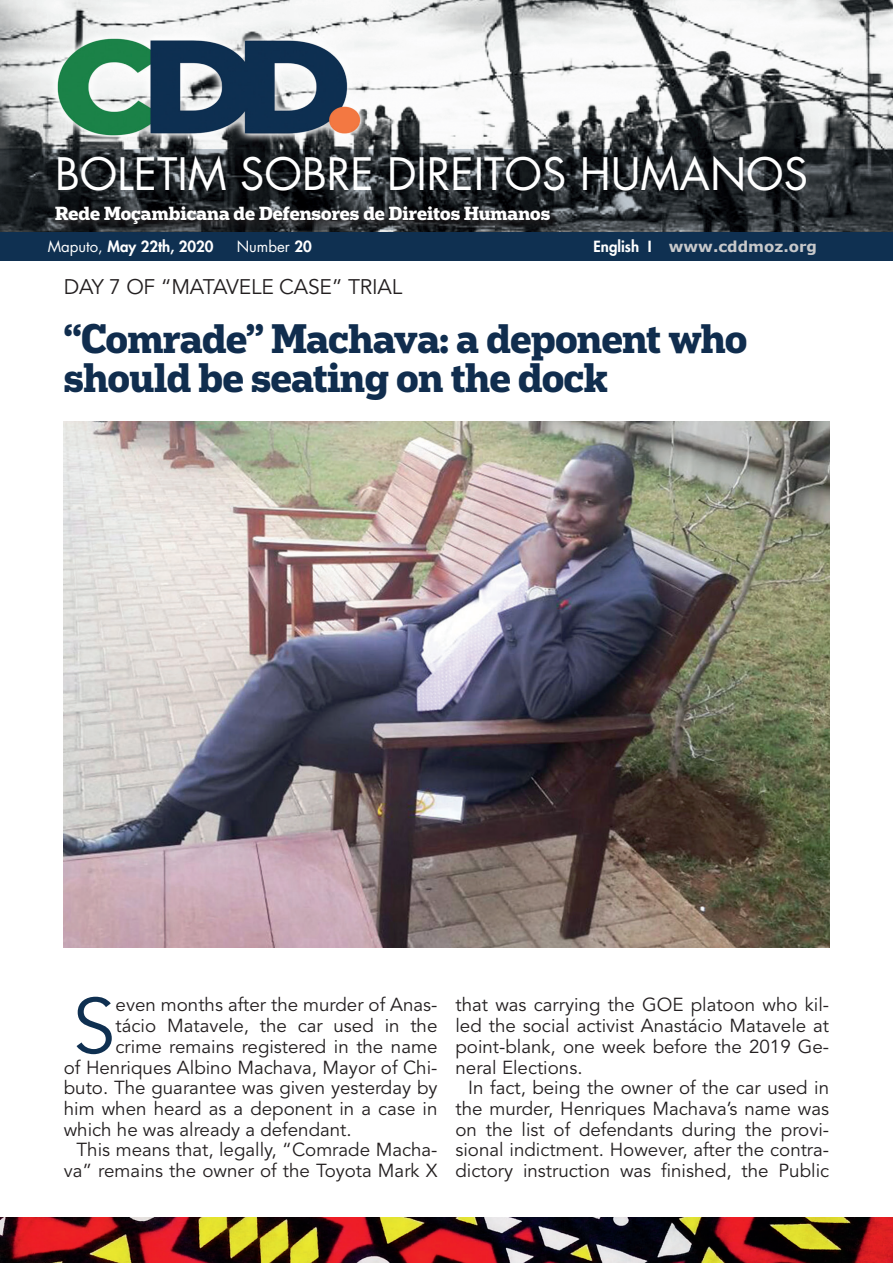
<style>
.page{position:relative;width:893px;height:1263px;background:#fff}
.page>*{position:absolute;margin:0;border:0;box-sizing:border-box;transform-origin:0 0}
.t1{font:77.25px "Avenir LT Std";color:#0f3051}
.t2{font:43.5px "Futura LT";color:#fff}
.t3{font:700 39px/39px "Popular";letter-spacing:-.01em;color:#102d4e}
.t4{font:21px "Avenir LT Std";letter-spacing:-.01em;color:#231f20}
.t5{font:18.75px/20.7px "Avenir LT Std";color:#231f20;text-align:justify}
.t6{font:700 18px "Popular";color:#fff}
.t7{font:700 15px "Verdana";color:#c7c8ca}
.t8{font:800 15px "Futura LT";color:#fff}
.t9{font:15px "Futura LT";color:#fff}
.s1{font-weight:400}
.s2{font-weight:800}
.s3{font-family:"Futura LT";font-weight:800;color:#fff}
</style>
<div class="page">
<img style="left:0;top:1217px;width:893px;height:46px">
<img style="left:64px;top:421px;width:765px;height:527px">
<img style="left:0;top:0;width:893px;height:232px">
<svg style="left:0;top:149px;width:893px;height:80px;background:#25292d"></svg>
<div style="left:0;top:232px;width:893px;height:29px;background:#0f3051"></div>
<img style="left:32px;top:25px;width:352px;height:140px">
<svg style="left:52px;top:203px;width:510px;height:29px;background:#232528"></svg>
<h2 class="t2" style="left:55px;top:146px;width:754px">BOLETIM SOBRE DIREITOS HUMANOS</h2>
<p class="t6" style="left:55px;top:201px;width:496px">Rede Moçambicana de Defensores de Direitos Humanos</p>
<p class="t8" style="left:48px;top:237px;width:167px"><span class="s1">Maputo,</span> May 22th, 2020</p>
<p class="t9" style="left:237px;top:237px;width:77px">Number <span class="s2">20</span></p>
<p class="t7" style="left:594px;top:236px;width:225px"><span class="s3">English I</span> www.cddmoz.org</p>
<p class="t4" style="left:64px;top:275px;width:340px">DAY 7 OF “MATAVELE CASE” TRIAL</p>
<h3 class="t3" style="left:64px;top:317px;width:685px">“Comrade” Machava: a deponent who should be seating on the dock</h3>
<h1 class="t1" style="left:73px;top:982px;width:44px">S</h1>
<p class="t5" style="left:116px;top:995px;width:323px">even months after the murder of Anas-</p>
<p class="t5" style="left:116px;top:1016px;width:323px">tácio Matavele, the car used in the</p>
<p class="t5" style="left:116px;top:1036px;width:323px">crime remains registered in the name</p>
<p class="t5" style="left:64px;top:1057px;width:375px">of Henriques Albino Machava, Mayor of Chi-</p>
<p class="t5" style="left:64px;top:1078px;width:375px">buto. The guarantee was given yesterday by</p>
<p class="t5" style="left:64px;top:1098px;width:375px">him when heard as a deponent in a case in</p>
<p class="t5" style="left:64px;top:1119px;width:289px">which he was already a defendant.</p>
<p class="t5" style="left:77px;top:1140px;width:362px">This means that, legally, “Comrade Macha-</p>
<p class="t5" style="left:64px;top:1161px;width:375px">va” remains the owner of the Toyota Mark X</p>
<p class="t5" style="left:455px;top:995px;width:375px">that was carrying the GOE platoon who kil&shy;led the social activist Anastácio Matavele at point-blank, one week before the 2019 Ge&shy;neral Elections.</p>
<p class="t5" style="left:455px;top:1078px;width:375px;text-indent:13px">In fact, being the owner of the car used in the murder, Henriques Machava’s name was on the list of defendants during the provi&shy;sional indictment. However, after the contra&shy;dictory instruction was finished, the Public</p>
</div>
